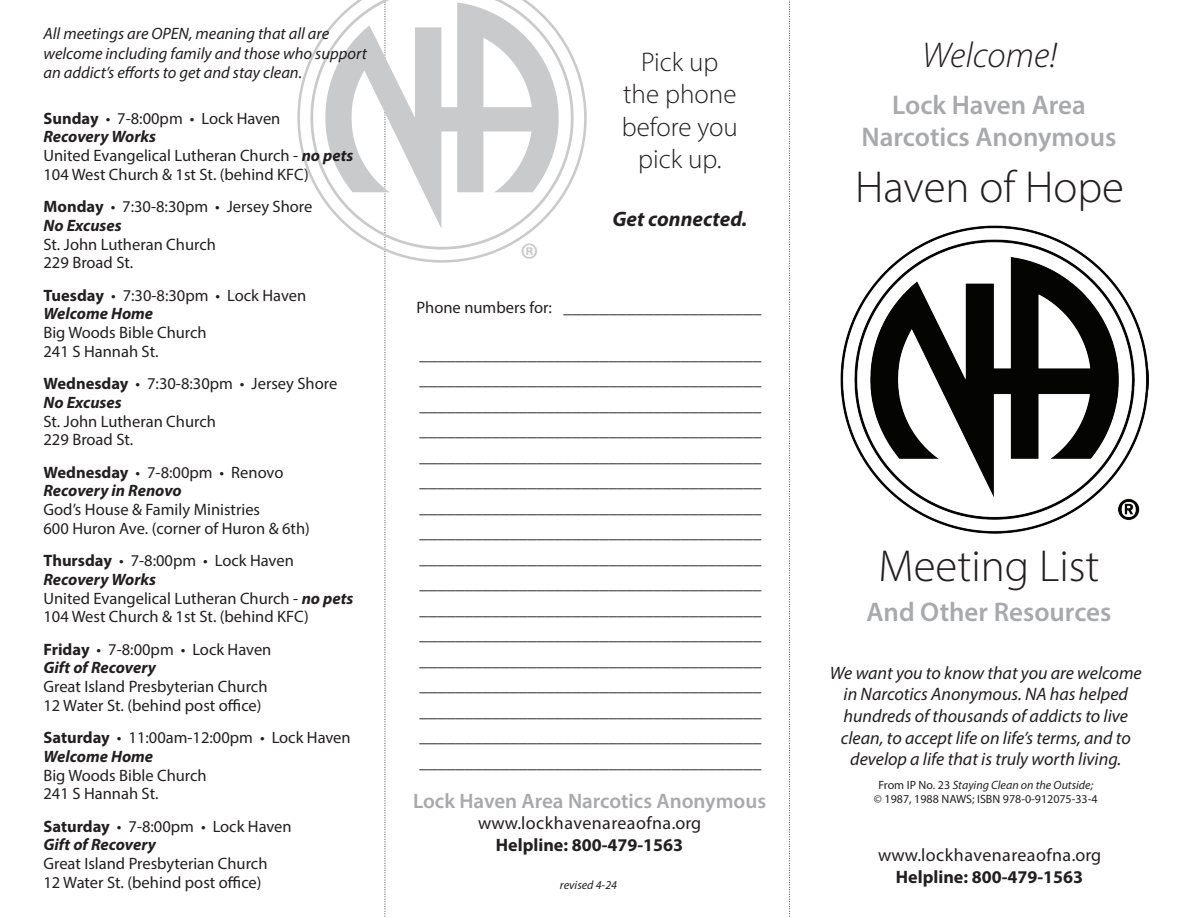
<style>
.page{position:relative;width:1188px;height:918px;background:#fff}
.page>*{position:absolute;margin:0;border:0;box-sizing:border-box;transform-origin:0 0}
.t1{font:45.9px "Myriad Pro";color:#c7c8ca}
.t2{font:300 45px "Myriad Pro";color:#231f20}
.t3{font:italic 300 36px "Myriad Pro";color:#231f20}
.t4{font:600 27px/32.4px "Myriad Pro";color:#a8a9ad;text-align:center}
.t5{font:300 27px/32.4px "Myriad Pro";color:#231f20;text-align:center}
.t6{font:600 21px "Myriad Pro";color:#a8a9ad}
.t7{font:italic 700 21px "Myriad Pro";color:#231f20}
.t8{font:18px/25.5px "Myriad Pro";letter-spacing:.025em;color:#231f20;text-align:justify}
.t9{font:italic 18px/21.6px "Myriad Pro";color:#231f20;text-align:center}
.t10{font:700 18px "Myriad Pro";color:#231f20}
.t11{font:16.5px/18.8px "Myriad Pro";color:#231f20}
.t12{font:italic 16.5px/19.5px "Myriad Pro";color:#231f20}
.t13{font:12px/14.4px "Myriad Pro";color:#231f20;text-align:center}
.t14{font:italic 12px "Myriad Pro";color:#231f20}
.s1{font-weight:700}
.s2{font-weight:700;font-style:italic}
.s3{font-size:16.5px}
.s4{font-style:italic}
</style>
<div class="page">
<svg style="left:789px;top:0;width:1px;height:917px"></svg>
<svg style="left:385px;top:263px;width:1px;height:654px"></svg>
<img style="left:840px;top:225px;width:309px;height:309px">
<img style="left:297px;top:0;width:289px;height:262px">
<p class="t12" style="left:44px;top:24px;width:325px">All meetings are OPEN, meaning that all are welcome including family and those who support an addict’s efforts to get and stay clean.</p>
<p class="t11" style="left:44px;top:108px;width:311px"><span class="s1">Sunday</span> • 7-8:00pm • Lock Haven<br><span class="s2">Recovery Works<br></span>United Evangelical Lutheran Church - <span class="s2">no pets<br></span>104 West Church &amp; 1st St. (behind KFC)</p>
<p class="t11" style="left:44px;top:197px;width:270px"><span class="s1">Monday</span> • 7:30-8:30pm • Jersey Shore<br><span class="s2">No Excuses</span></p>
<p class="t11" style="left:44px;top:234px;width:174px">St. John Lutheran Church<br>229 Broad St.</p>
<p class="t11" style="left:44px;top:285px;width:264px"><span class="s1">Tuesday</span> • 7:30-8:30pm • Lock Haven<br><span class="s2">Welcome Home</span></p>
<p class="t11" style="left:44px;top:323px;width:165px">Big Woods Bible Church<br>241 S Hannah St.</p>
<p class="t11" style="left:44px;top:374px;width:295px"><span class="s1">Wednesday</span> • 7:30-8:30pm • Jersey Shore<br><span class="s2">No Excuses</span></p>
<p class="t11" style="left:44px;top:411px;width:174px">St. John Lutheran Church<br>229 Broad St.</p>
<p class="t11" style="left:44px;top:462px;width:241px"><span class="s1">Wednesday</span> • 7-8:00pm • Renovo<br><span class="s2">Recovery in Renovo</span></p>
<p class="t11" style="left:44px;top:500px;width:268px">God’s House &amp; Family Ministries<br>600 Huron Ave. (corner of Huron &amp; 6th)</p>
<p class="t11" style="left:44px;top:551px;width:311px"><span class="s1">Thursday</span> • 7-8:00pm • Lock Haven<br><span class="s2">Recovery Works<br></span>United Evangelical Lutheran Church - <span class="s2">no pets<br></span>104 West Church &amp; 1st St. (behind KFC)</p>
<p class="t11" style="left:44px;top:639px;width:229px"><span class="s1">Friday</span> • 7-8:00pm • Lock Haven<br><span class="s2">Gift of Recovery</span></p>
<p class="t11" style="left:44px;top:677px;width:226px">Great Island Presbyterian Church<br>12 Water St. (behind post office)</p>
<p class="t11" style="left:44px;top:728px;width:309px"><span class="s1">Saturday</span> • 11:00am-12:00pm • Lock Haven<br><span class="s2">Welcome Home</span></p>
<p class="t11" style="left:44px;top:765px;width:165px">Big Woods Bible Church<br>241 S Hannah St.</p>
<p class="t11" style="left:44px;top:816px;width:250px"><span class="s1">Saturday</span> • 7-8:00pm • Lock Haven<br><span class="s2">Gift of Recovery</span></p>
<p class="t11" style="left:44px;top:854px;width:226px">Great Island Presbyterian Church<br>12 Water St. (behind post office)</p>
<h1 class="t1" style="left:520px;top:232px;width:21px">®</h1>
<h3 class="t5" style="left:622px;top:46px;width:118px">Pick up the phone before you pick up.</h3>
<p class="t7" style="left:612px;top:205px;width:136px">Get connected.</p>
<p class="t8" style="left:417px;top:294px;width:346px"><span class="s3">Phone numbers for:</span> ______________________</p>
<p class="t8" style="left:419px;top:341px;width:344px">______________________________________ ______________________________________ ______________________________________ ______________________________________ ______________________________________ ______________________________________ ______________________________________ ______________________________________ ______________________________________ ______________________________________ ______________________________________ ______________________________________ ______________________________________ ______________________________________ ______________________________________ ______________________________________ ______________________________________</p>
<p class="t6" style="left:413px;top:787px;width:355px">Lock Haven Area Narcotics Anonymous</p>
<p class="t8" style="left:478px;top:810px;width:225px">www.lockhavenareaofna.org</p>
<p class="t10" style="left:496px;top:833px;width:189px">Helpline: 800-479-1563</p>
<p class="t14" style="left:560px;top:877px;width:59px">revised 4-24</p>
<h3 class="t3" style="left:922px;top:34px;width:137px">Welcome!</h3>
<h3 class="t4" style="left:862px;top:88px;width:256px">Lock Haven Area<br>Narcotics Anonymous</h3>
<h2 class="t2" style="left:855px;top:159px;width:270px">Haven of Hope</h2>
<h2 class="t2" style="left:878px;top:539px;width:223px">Meeting List</h2>
<h3 class="t4" style="left:867px;top:595px;width:246px">And Other Resources</h3>
<p class="t9" style="left:830px;top:662px;width:313px">We want you to know that you are welcome in Narcotics Anonymous. NA has helped hundreds of thousands of addicts to live clean, to accept life on life’s terms, and to develop a life that is truly worth living.</p>
<p class="t13" style="left:874px;top:777px;width:225px">From IP No. 23 <span class="s4">Staying Clean on the Outside; </span>© 1987, 1988 NAWS; ISBN 978-0-912075-33-4</p>
<p class="t8" style="left:878px;top:842px;width:225px">www.lockhavenareaofna.org</p>
<p class="t10" style="left:896px;top:865px;width:189px">Helpline: 800-479-1563</p>
</div>
